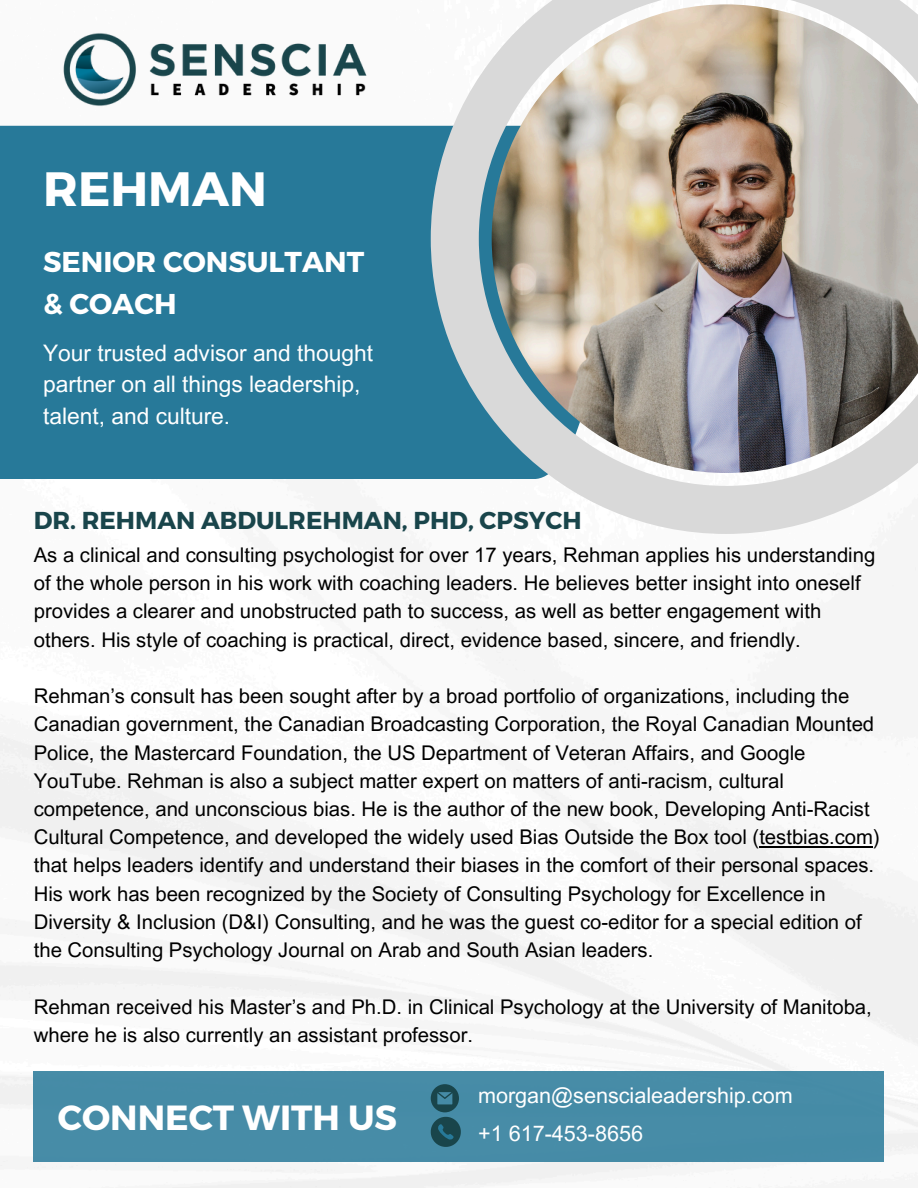
<style>
.page{position:relative;width:918px;height:1188px;background:#fff}
.page>*{position:absolute;margin:0;border:0;box-sizing:border-box;transform-origin:0 0}
.t1{font:700 48.15px "Montserrat";color:#fff}
.t2{font:700 34.95px "Montserrat";color:#fff}
.t3{font:700 28.65px "Montserrat";color:#fff}
.t4{font:700 24.45px "Montserrat";color:#19454b}
.t5{font:22.8px/31.5px "Arial MT Pro";color:#fff}
.t6{font:21.6px "Arial MT Pro";color:#fff}
.t7{font:20.25px/28.2px "Arial MT Pro";color:#000}
</style>
<div class="page">
<img style="left:0;top:125px;width:918px;height:1063px">
<div style="left:0;top:126px;width:431px;height:353px;background:#277999"></div>
<div style="left:34px;top:1072px;width:850px;height:90px;background:#478ca7"></div>
<svg style="left:431px;top:1084px;width:30px;height:63px"></svg>
<img style="left:63px;top:33px;width:304px;height:74px">
<img style="left:431px;top:0;width:487px;height:534px">
<hr style="left:759px;top:846px;width:114px;height:2px;background:#000">
<p class="t1" style="left:43px;top:158px;width:225px">REHMAN</p>
<h1 class="t3" style="left:43px;top:243px;width:323px">SENIOR CONSULTANT</h1>
<h3 class="t3" style="left:43px;top:285px;width:135px">&amp; COACH</h3>
<h3 class="t5" style="left:43px;top:340px;width:332px">Your trusted advisor and thought partner on all things leadership, talent, and culture.</h3>
<p class="t4" style="left:34px;top:504px;width:549px">DR. REHMAN ABDULREHMAN, PHD, CPSYCH</p>
<p class="t7" style="left:34px;top:543px;width:843px">As a clinical and consulting psychologist for over 17 years, Rehman applies his understanding of the whole person in his work with coaching leaders. He believes better insight into oneself provides a clearer and unobstructed path to success, as well as better engagement with others. His style of coaching is practical, direct, evidence based, sincere, and friendly.</p>
<p class="t7" style="left:34px;top:684px;width:848px">Rehman’s consult has been sought after by a broad portfolio of organizations, including the Canadian government, the Canadian Broadcasting Corporation, the Royal Canadian Mounted Police, the Mastercard Foundation, the US Department of Veteran Affairs, and Google YouTube. Rehman is also a subject matter expert on matters of anti-racism, cultural competence, and unconscious bias. He is the author of the new book, Developing Anti-Racist Cultural Competence, and developed the widely used Bias Outside the Box tool (testbias.com) that helps leaders identify and understand their biases in the comfort of their personal spaces.<br>His work has been recognized by the Society of Consulting Psychology for Excellence in Diversity &amp; Inclusion (D&amp;I) Consulting, and he was the guest co-editor for a special edition of the Consulting Psychology Journal on Arab and South Asian leaders.</p>
<p class="t7" style="left:34px;top:995px;width:840px">Rehman received his Master’s and Ph.D. in Clinical Psychology at the University of Manitoba, where he is also currently an assistant professor.</p>
<h5 class="t2" style="left:58px;top:1095px;width:341px">CONNECT WITH US</h5>
<h4 class="t6" style="left:478px;top:1088px;width:316px">morgan@senscialeadership.com</h4>
<h2 class="t6" style="left:478px;top:1125px;width:167px">+1 617-453-8656</h2>
</div>
